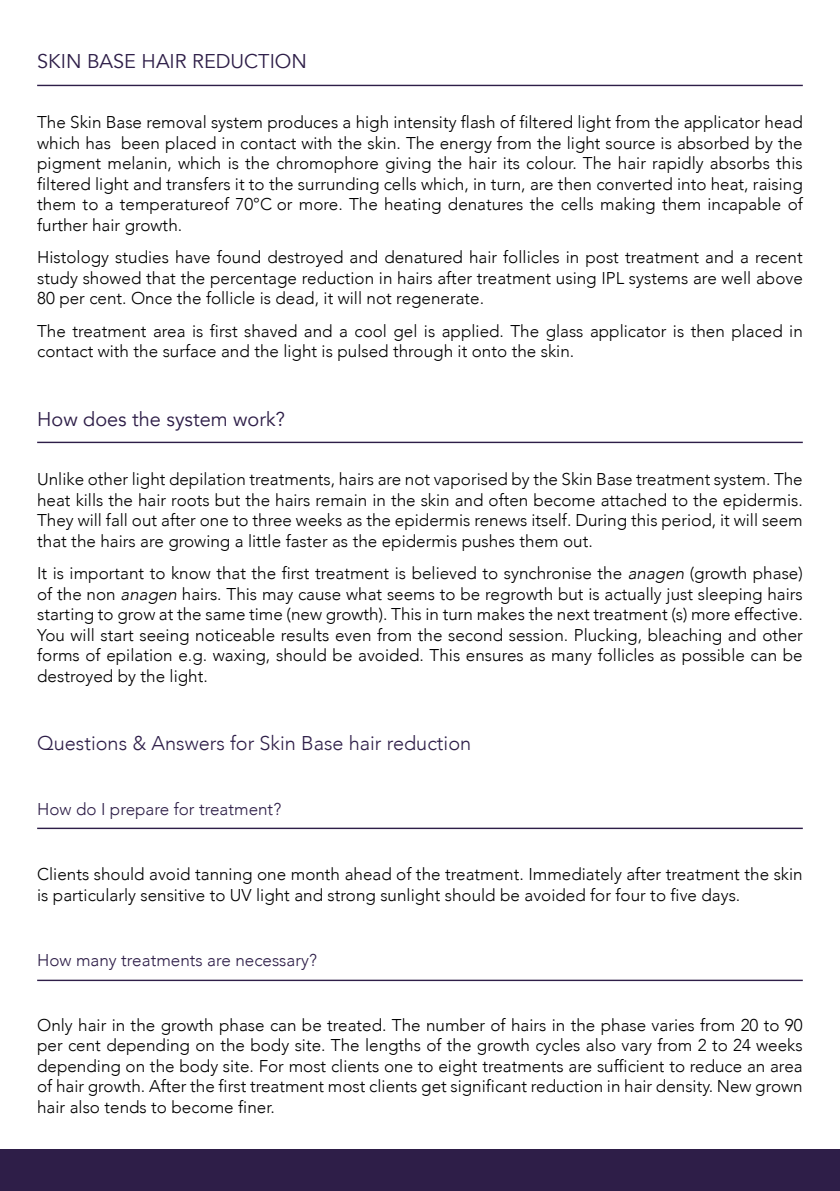
<style>
.page{position:relative;width:840px;height:1191px;background:#fff}
.page>*{position:absolute;margin:0;border:0;box-sizing:border-box;transform-origin:0 0}
.t1{font:19.8px "Avenir";color:#2e1e48}
.t2{font:300 19.8px "Avenir";color:#2e1e48}
.t3{font:300 17px/20.4px "Avenir";color:#000;text-align:justify}
.t4{font:300 17px "Avenir";color:#2e1e48}
.s1{font-style:italic}
</style>
<div class="page">
<div style="left:0;top:1149px;width:839px;height:42px;background:#2e1e48"></div>
<hr style="left:37px;top:85px;width:765px;height:1px;background:#2e1e48">
<hr style="left:37px;top:442px;width:765px;height:1px;background:#2e1e48">
<hr style="left:37px;top:827px;width:765px;height:2px;background:#2e1e48">
<hr style="left:37px;top:979px;width:765px;height:2px;background:#2e1e48">
<p class="t1" style="left:37px;top:50px;width:271px">SKIN BASE HAIR REDUCTION</p>
<p class="t3" style="left:37px;top:112px;width:766px">The Skin Base removal system produces a high intensity flash of filtered light from the applicator head which has been placed in contact with the skin. The energy from the light source is absorbed by the pigment melanin, which is the chromophore giving the hair its colour. The hair rapidly absorbs this filtered light and transfers it to the surrunding cells which, in turn, are then converted into heat, raising them to a temperatureof 70°C or more. The heating denatures the cells making them incapable of further hair growth.</p>
<p class="t3" style="left:37px;top:247px;width:766px">Histology studies have found destroyed and denatured hair follicles in post treatment and a recent study showed that the percentage reduction in hairs after treatment using IPL systems are well above 80 per cent. Once the follicle is dead, it will not regenerate.</p>
<p class="t3" style="left:37px;top:320px;width:766px">The treatment area is first shaved and a cool gel is applied. The glass applicator is then placed in contact with the surface and the light is pulsed through it onto the skin.</p>
<p class="t1" style="left:37px;top:407px;width:249px">How does the system work?</p>
<p class="t3" style="left:37px;top:469px;width:766px">Unlike other light depilation treatments, hairs are not vaporised by the Skin Base treatment system. The heat kills the hair roots but the hairs remain in the skin and often become attached to the epidermis.<br>They will fall out after one to three weeks as the epidermis renews itself. During this period, it will seem that the hairs are growing a little faster as the epidermis pushes them out.</p>
<p class="t3" style="left:37px;top:563px;width:766px">It is important to know that the first treatment is believed to synchronise the <span class="s1">anagen</span> (growth phase) of the non <span class="s1">anagen</span> hairs. This may cause what seems to be regrowth but is actually just sleeping hairs starting to grow at the same time (new growth). This in turn makes the next treatment (s) more effective.<br>You will start seeing noticeable results even from the second session. Plucking, bleaching and other forms of epilation e.g. waxing, should be avoided. This ensures as many follicles as possible can be destroyed by the light.</p>
<p class="t2" style="left:37px;top:731px;width:435px">Questions &amp; Answers for Skin Base hair reduction</p>
<p class="t4" style="left:37px;top:799px;width:245px">How do I prepare for treatment?</p>
<p class="t3" style="left:37px;top:864px;width:766px">Clients should avoid tanning one month ahead of the treatment. Immediately after treatment the skin is particularly sensitive to UV light and strong sunlight should be avoided for four to five days.</p>
<p class="t4" style="left:37px;top:950px;width:281px">How many treatments are necessary?</p>
<p class="t3" style="left:37px;top:1014px;width:766px">Only hair in the growth phase can be treated. The number of hairs in the phase varies from 20 to 90 per cent depending on the body site. The lengths of the growth cycles also vary from 2 to 24 weeks depending on the body site. For most clients one to eight treatments are sufficient to reduce an area of hair growth. After the first treatment most clients get significant reduction in hair density. New grown hair also tends to become finer.</p>
</div>
